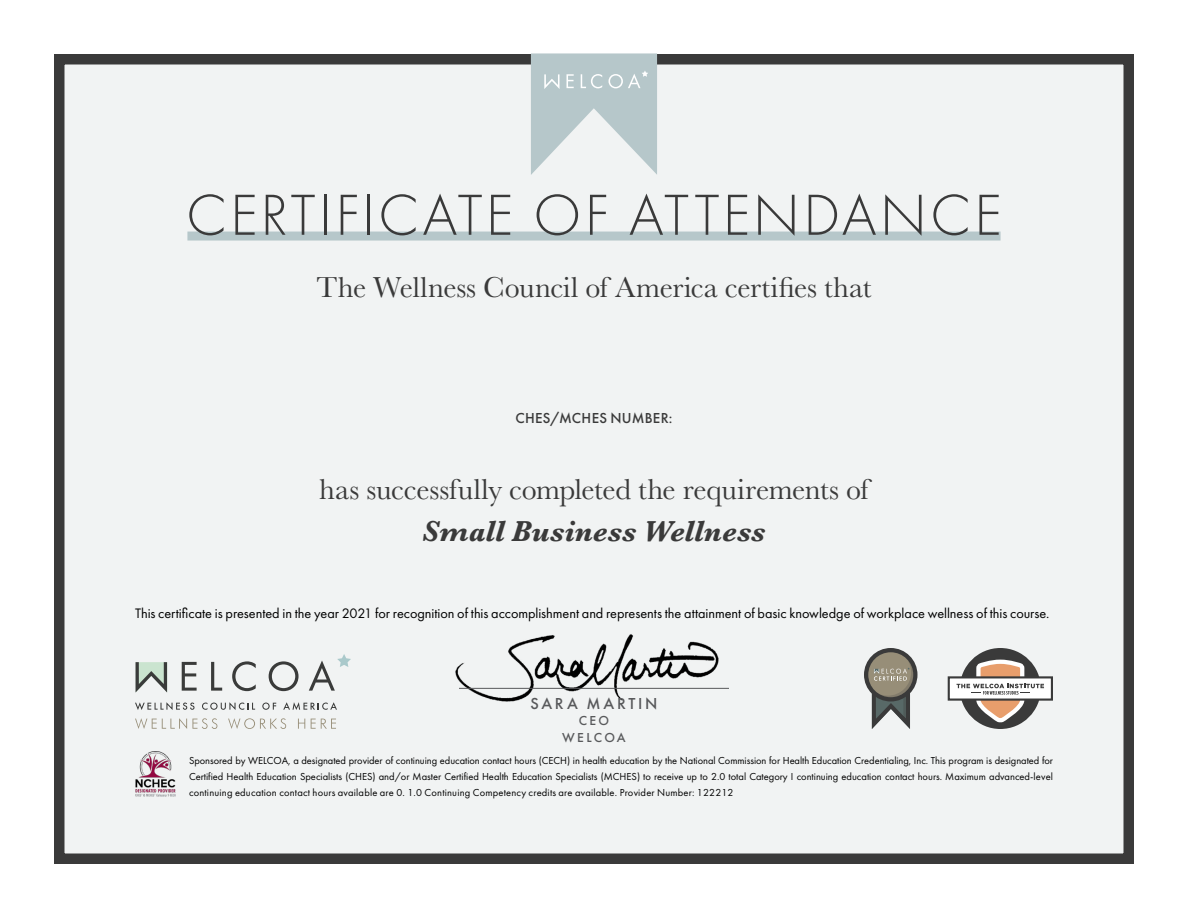
<style>
.page{position:relative;width:1188px;height:918px;background:#fff}
.page>*{position:absolute;margin:0;border:0;box-sizing:border-box;transform-origin:0 0}
.t1{font:300 60px "Futura PT";letter-spacing:.05em;color:#3a3a3a}
.t2{font:30px "Baskerville";letter-spacing:-.005em;color:#3a3a3a}
.t3{font:italic 700 30px "Baskerville";color:#3a3a3a}
.t4{font:500 16.5px "Futura PT";letter-spacing:.165em;color:#58595b}
.t5{font:500 15px "Futura PT";letter-spacing:.02em;color:#3a3a3a}
.t6{font:14.25px "Futura PT";letter-spacing:-.005em;color:#000}
.t7{font:500 13.5px/16.5px "Futura PT";letter-spacing:.165em;color:#58595b;text-align:center}
.t8{font:10.5px/15.8px "Futura PT";letter-spacing:.015em;color:#000;text-align:justify}
</style>
<div class="page">
<div style="left:54px;top:54px;width:1080px;height:810px;background:#f1f3f3;border:10px solid #3a3a3a"></div>
<svg style="left:531px;top:53px;width:126px;height:122px"></svg>
<svg style="left:135px;top:702px;width:60px;height:8px"></svg>
<svg style="left:202px;top:702px;width:53px;height:8px"></svg>
<svg style="left:262px;top:703px;width:14px;height:7px"></svg>
<svg style="left:283px;top:702px;width:54px;height:8px"></svg>
<svg style="left:182px;top:662px;width:15px;height:29px"></svg>
<svg style="left:211px;top:662px;width:11px;height:29px"></svg>
<svg style="left:232px;top:661px;width:24px;height:30px"></svg>
<svg style="left:269px;top:661px;width:30px;height:30px"></svg>
<svg style="left:309px;top:654px;width:42px;height:37px"></svg>
<svg style="left:136px;top:662px;width:31px;height:31px"></svg>
<svg style="left:135px;top:718px;width:82px;height:11px"></svg>
<svg style="left:228px;top:718px;width:58px;height:11px"></svg>
<svg style="left:298px;top:719px;width:7px;height:10px"></svg>
<svg style="left:311px;top:719px;width:25px;height:10px"></svg>
<svg style="left:864px;top:648px;width:53px;height:81px"></svg>
<img style="left:455px;top:634px;width:274px;height:68px">
<img style="left:135px;top:751px;width:41px;height:45px">
<div style="left:187px;top:232px;width:814px;height:9px;background:#b6c7ca"></div>
<hr style="left:459px;top:688px;width:270px;height:1px;background:#58595b">
<div style="left:960px;top:648px;width:81px;height:81px;background:#3a3a3a;border-radius:50%"></div>
<div style="left:949px;top:677px;width:103px;height:23px;background:#fff"></div>
<div style="left:948px;top:676px;width:105px;height:25px;border:2px solid #3a3a3a"></div>
<svg style="left:957px;top:657px;width:87px;height:66px"></svg>
<h1 class="t1" style="left:186px;top:181px;width:817px">CERTIFICATE OF ATTENDANCE</h1>
<h2 class="t2" style="left:316px;top:268px;width:557px">The Wellness Council of America certifies that</h2>
<h3 class="t5" style="left:516px;top:409px;width:159px">CHES/MCHES NUMBER:</h3>
<h2 class="t2" style="left:319px;top:471px;width:551px">has successfully completed the requirements of</h2>
<h2 class="t3" style="left:422px;top:511px;width:345px">Small Business Wellness</h2>
<h3 class="t6" style="left:135px;top:605px;width:916px">This certificate is presented in the year 2021 for recognition of this accomplishment and represents the attainment of basic knowledge of workplace wellness of this course.</h3>
<h3 class="t4" style="left:530px;top:694px;width:129px">SARA MARTIN</h3>
<p class="t7" style="left:562px;top:713px;width:65px">CEO<br>WELCOA</p>
<p class="t8" style="left:189px;top:753px;width:866px">Sponsored by WELCOA, a designated provider of continuing education contact hours (CECH) in health education by the National Commission for Health Education Credentialing, Inc. This program is designated for Certified Health Education Specialists (CHES) and/or Master Certified Health Education Specialists (MCHES) to receive up to 2.0 total Category I continuing education contact hours. Maximum advanced-level continuing education contact hours available are 0. 1.0 Continuing Competency credits are available. Provider Number: 122212</p>
</div>
